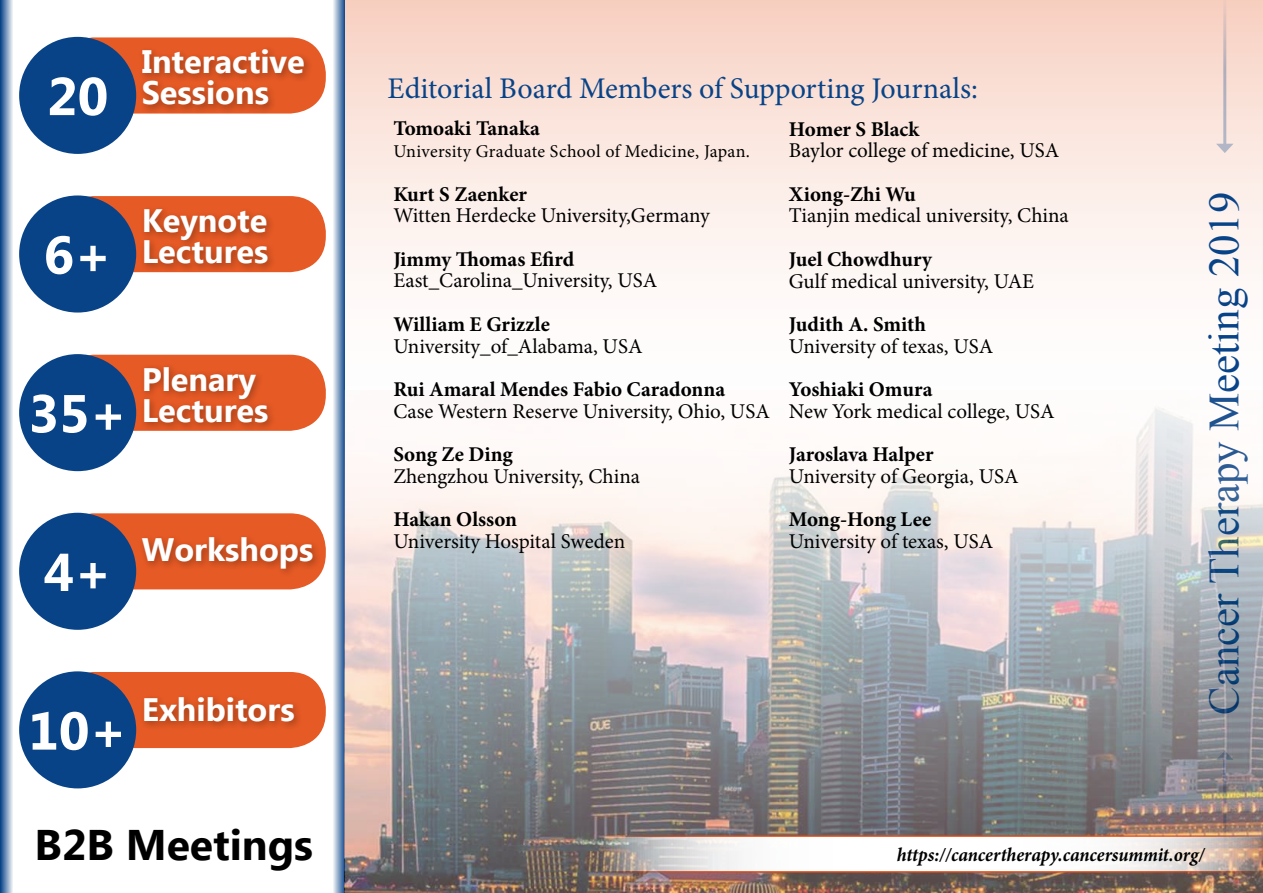
<style>
.page{position:relative;width:1263px;height:893px;background:#fff}
.page>*{position:absolute;margin:0;border:0;box-sizing:border-box;transform-origin:0 0}
.t1{font:700 53.25px "Ebrima";color:#fff}
.t2{font:42.75px "Times New Roman";color:#084388}
.t3{font:700 42.75px "Ebrima";color:#000}
.t4{font:700 32.4px/30.9px "Ebrima";color:#fff}
.t5{font:30px "Minion Pro";letter-spacing:-.005em;color:#084388}
.t6{font:21px "Minion Pro";color:#000}
.t7{font:700 21px "Minion Pro";color:#000}
.t8{font:italic 700 19.5px "Minion Pro";letter-spacing:-.005em;color:#000;scale:.95 1}
.t9{font:18px "Minion Pro";letter-spacing:.015em;color:#000}
</style>
<div class="page">
<svg style="left:345px;top:0;width:918px;height:391px"></svg>
<svg style="left:0;top:0;width:13px;height:893px;background:#7a99be"></svg>
<svg style="left:333px;top:0;width:12px;height:893px;background:#8da8c8"></svg>
<hr style="left:1223px;top:0;width:3px;height:146px;background:#084388">
<svg style="left:1216px;top:144px;width:17px;height:9px"></svg>
<div style="left:58px;top:37px;width:268px;height:77px;background:#e65a25;border-radius:36px"></div>
<div style="left:19px;top:37px;width:117px;height:117px;background:#084388;border-radius:50%"></div>
<div style="left:138px;top:45px;width:176px;height:70px;background:#000;opacity:.3"></div>
<div style="left:58px;top:196px;width:268px;height:76px;background:#e65a25;border-radius:36px"></div>
<div style="left:19px;top:195px;width:117px;height:118px;background:#084388;border-radius:50%"></div>
<div style="left:140px;top:205px;width:137px;height:68px;background:#000;opacity:.3"></div>
<div style="left:58px;top:355px;width:268px;height:76px;background:#e65a25;border-radius:36px"></div>
<div style="left:19px;top:354px;width:117px;height:117px;background:#084388;border-radius:50%"></div>
<div style="left:140px;top:362px;width:137px;height:70px;background:#000;opacity:.3"></div>
<div style="left:58px;top:513px;width:268px;height:76px;background:#e65a25;border-radius:36px"></div>
<div style="left:19px;top:513px;width:117px;height:117px;background:#084388;border-radius:50%"></div>
<div style="left:138px;top:533px;width:184px;height:45px;background:#000;opacity:.3"></div>
<div style="left:58px;top:672px;width:268px;height:76px;background:#e65a25;border-radius:36px"></div>
<div style="left:19px;top:671px;width:117px;height:117px;background:#084388;border-radius:50%"></div>
<div style="left:140px;top:693px;width:164px;height:38px;background:#000;opacity:.3"></div>
<img style="left:345px;top:391px;width:918px;height:502px">
<svg style="left:597px;top:835px;width:666px;height:38px"></svg>
<h1 class="t1" style="left:47px;top:57px;width:63px">20</h1>
<h3 class="t4" style="left:142px;top:48px;width:165px">Interactive<br>Sessions</h3>
<h1 class="t1" style="left:44px;top:215px;width:70px">6+</h1>
<h3 class="t4" style="left:142px;top:207px;width:128px">Keynote<br>Lectures</h3>
<h1 class="t1" style="left:28px;top:374px;width:100px">35+</h1>
<h3 class="t4" style="left:142px;top:365px;width:128px">Plenary<br>Lectures</h3>
<h1 class="t1" style="left:44px;top:532px;width:70px">4+</h1>
<h3 class="t4" style="left:142px;top:536px;width:173px">Workshops</h3>
<h1 class="t1" style="left:28px;top:691px;width:100px">10+</h1>
<h3 class="t4" style="left:142px;top:696px;width:154px">Exhibitors</h3>
<h2 class="t3" style="left:35px;top:813px;width:280px">B2B Meetings</h2>
<h3 class="t5" style="left:387px;top:69px;width:592px">Editorial Board Members of Supporting Journals:</h3>
<p class="t7" style="left:393px;top:114px;width:148px">Tomoaki Tanaka</p>
<p class="t9" style="left:393px;top:139px;width:358px">University Graduate School of Medicine, Japan.</p>
<p class="t7" style="left:393px;top:179px;width:135px">Kurt S Zaenker</p>
<p class="t6" style="left:393px;top:202px;width:318px">Witten Herdecke University,Germany</p>
<p class="t7" style="left:393px;top:244px;width:182px">Jimmy Thomas Efird</p>
<p class="t6" style="left:393px;top:267px;width:266px">East_Carolina_University, USA</p>
<p class="t7" style="left:393px;top:309px;width:158px">William E Grizzle</p>
<p class="t6" style="left:393px;top:332px;width:251px">University_of_Alabama, USA</p>
<p class="t7" style="left:393px;top:374px;width:333px">Rui Amaral Mendes Fabio Caradonna</p>
<p class="t6" style="left:393px;top:397px;width:378px">Case Western Reserve University, Ohio, USA</p>
<p class="t7" style="left:393px;top:440px;width:121px">Song Ze Ding</p>
<p class="t6" style="left:393px;top:462px;width:248px">Zhengzhou University, China</p>
<p class="t7" style="left:393px;top:505px;width:125px">Hakan Olsson</p>
<p class="t6" style="left:393px;top:527px;width:233px">University Hospital Sweden</p>
<p class="t7" style="left:789px;top:114px;width:132px">Homer S Black</p>
<p class="t6" style="left:789px;top:136px;width:272px">Baylor college of medicine, USA</p>
<p class="t7" style="left:789px;top:179px;width:128px">Xiong-Zhi Wu</p>
<p class="t6" style="left:789px;top:202px;width:281px">Tianjin medical university, China</p>
<p class="t7" style="left:789px;top:244px;width:145px">Juel Chowdhury</p>
<p class="t6" style="left:789px;top:267px;width:247px">Gulf medical university, UAE</p>
<p class="t7" style="left:789px;top:309px;width:139px">Judith A. Smith</p>
<p class="t6" style="left:789px;top:332px;width:206px">University of texas, USA</p>
<p class="t7" style="left:789px;top:375px;width:145px">Yoshiaki Omura</p>
<p class="t6" style="left:789px;top:397px;width:267px">New York medical college, USA</p>
<p class="t7" style="left:789px;top:440px;width:146px">Jaroslava Halper</p>
<p class="t6" style="left:789px;top:462px;width:231px">University of Georgia, USA</p>
<p class="t7" style="left:789px;top:505px;width:144px">Mong-Hong Lee</p>
<p class="t6" style="left:789px;top:527px;width:206px">University of texas, USA</p>
<h2 class="t2" style="left:1195px;top:715px;width:525px;rotate:-90deg">Cancer Therapy Meeting 2019</h2>
<p class="t8" style="left:897px;top:841px;width:325px">https://cancertherapy.cancersummit.org/</p>
</div>
